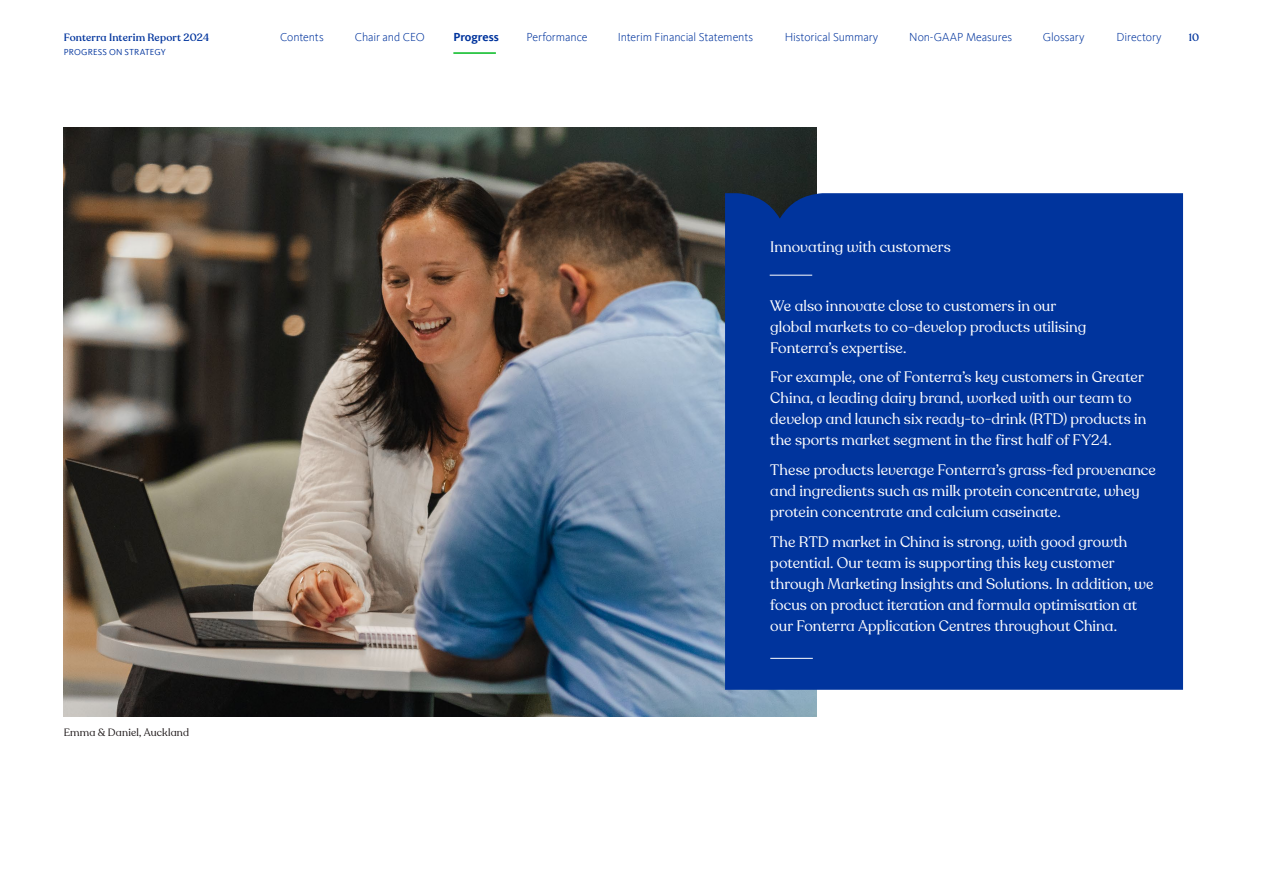
<style>
.page{position:relative;width:1263px;height:893px;background:#fff}
.page>*{position:absolute;margin:0;border:0;box-sizing:border-box;transform-origin:0 0}
.t1{font:15px/21px "Recoleta Alt";color:#fff}
.t2{font:300 12px "Kievit Offc Pro";letter-spacing:-.01em;color:#00349d}
.t3{font:700 12px "Kievit Offc Pro";letter-spacing:-.005em;color:#00349d}
.t4{font:500 10.5px "Recoleta Alt";letter-spacing:.015em;color:#00349d}
.t5{font:10.5px "Recoleta Alt";letter-spacing:.015em;color:#1f191a}
.t6{font:9px "Kievit Offc Pro";letter-spacing:.025em;color:#00349d}
</style>
<div class="page">
<img style="left:64px;top:128px;width:753px;height:588px">
<div style="left:725px;top:193px;width:458px;height:497px;background:#00349d"></div>
<hr style="left:770px;top:658px;width:43px;height:1px;background:#fff">
<hr style="left:770px;top:275px;width:42px;height:1px;background:#fff">
<hr style="left:453px;top:52px;width:43px;height:2px;background:#00b91f">
<p class="t4" style="left:64px;top:31px;width:147px">Fonterra Interim Report 2024</p>
<p class="t2" style="left:280px;top:30px;width:45px">Contents</p>
<p class="t2" style="left:355px;top:30px;width:71px">Chair and CEO</p>
<p class="t3" style="left:453px;top:30px;width:47px">Progress</p>
<p class="t2" style="left:526px;top:30px;width:63px">Performance</p>
<p class="t2" style="left:618px;top:30px;width:137px">Interim Financial Statements</p>
<p class="t2" style="left:785px;top:30px;width:95px">Historical Summary</p>
<p class="t2" style="left:909px;top:30px;width:104px">Non-GAAP Measures</p>
<p class="t2" style="left:1043px;top:30px;width:43px">Glossary</p>
<p class="t2" style="left:1116px;top:30px;width:47px">Directory</p>
<p class="t4" style="left:1189px;top:31px;width:12px">10</p>
<p class="t6" style="left:64px;top:47px;width:104px">PROGRESS ON STRATEGY</p>
<p class="t1" style="left:770px;top:237px;width:182px">Innovating with customers</p>
<p class="t5" style="left:64px;top:725px;width:127px">Emma &amp; Daniel, Auckland</p>
<p class="t1" style="left:770px;top:296px;width:318px">We also innovate close to customers in our global markets to co-develop products utilising<br>Fonterra’s expertise.</p>
<p class="t1" style="left:770px;top:367px;width:378px">For example, one of Fonterra’s key customers in Greater China, a leading dairy brand, worked with our team to develop and launch six ready-to-drink (RTD) products in the sports market segment in the first half of FY24.</p>
<p class="t1" style="left:770px;top:460px;width:387px">These products leverage Fonterra’s grass-fed provenance and ingredients such as milk protein concentrate, whey protein concentrate and calcium caseinate.</p>
<p class="t1" style="left:770px;top:531px;width:385px">The RTD market in China is strong, with good growth potential. Our team is supporting this key customer through Marketing Insights and Solutions. In addition, we focus on product iteration and formula optimisation at our Fonterra Application Centres throughout China.</p>
</div>
